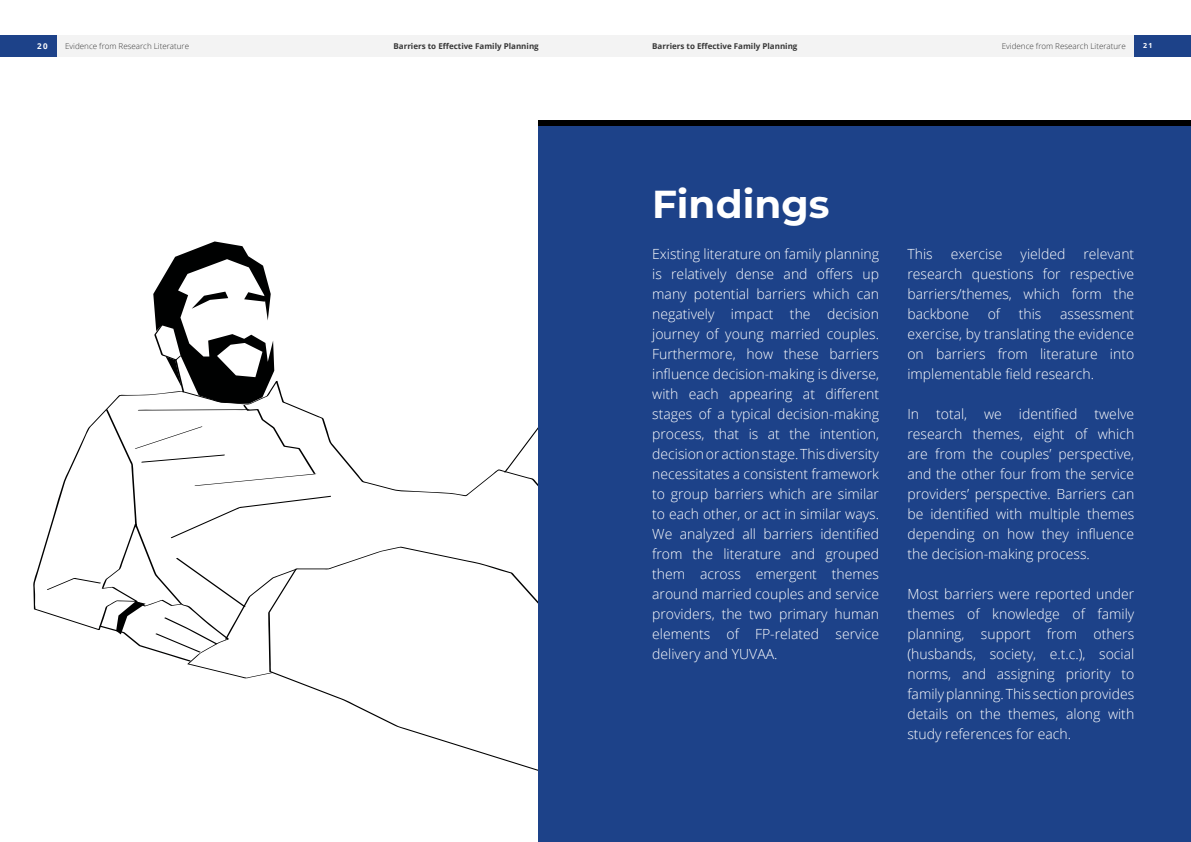
<style>
.page{position:relative;width:1191px;height:842px;background:#fff}
.page>*{position:absolute;margin:0;border:0;box-sizing:border-box;transform-origin:0 0}
.t1{font:700 39px "Montserrat";color:#fff}
.t2{font:300 14px/20px "Open Sans";color:#fff;text-align:justify}
.t3{font:700 8px "Open Sans";color:#373737}
.t4{font:300 8px "Open Sans";color:#373737}
.t5{font:700 8px "Open Sans";color:#fff}
.t6{font:700 7px "Open Sans";color:#fff}
</style>
<div class="page">
<div style="left:0;top:36px;width:57px;height:21px;background:#1d4289"></div>
<div style="left:57px;top:36px;width:1077px;height:21px;background:#f3f3f3"></div>
<div style="left:1134px;top:36px;width:57px;height:21px;background:#1d4289"></div>
<svg style="left:285px;top:678px;width:254px;height:107px"></svg>
<svg style="left:33px;top:381px;width:506px;height:297px"></svg>
<svg style="left:46px;top:558px;width:251px;height:104px"></svg>
<svg style="left:106px;top:241px;width:225px;height:297px"></svg>
<div style="left:539px;top:126px;width:652px;height:716px;background:#1d4289"></div>
<div style="left:539px;top:121px;width:652px;height:5px;background:#000"></div>
<p class="t5" style="left:37px;top:40px;width:12px">20</p>
<p class="t4" style="left:65px;top:41px;width:125px">Evidence from Research Literature</p>
<p class="t3" style="left:393px;top:41px;width:147px">Barriers to Effective Family Planning</p>
<p class="t3" style="left:652px;top:41px;width:147px">Barriers to Effective Family Planning</p>
<p class="t4" style="left:1002px;top:41px;width:125px">Evidence from Research Literature</p>
<p class="t6" style="left:1143px;top:41px;width:11px">21</p>
<h1 class="t1" style="left:652px;top:176px;width:179px">Findings</h1>
<p class="t2" style="left:652px;top:244px;width:228px">Existing literature on family planning is relatively dense and offers up many potential barriers which can negatively impact the decision journey of young married couples.<br>Furthermore, how these barriers influence decision-making is diverse, with each appearing at different stages of a typical decision-making process, that is at the intention, decision or action stage. This diversity necessitates a consistent framework to group barriers which are similar to each other, or act in similar ways.<br>We analyzed all barriers identified from the literature and grouped them across emergent themes around married couples and service providers, the two primary human elements of FP-related service delivery and YUVAA.</p>
<p class="t2" style="left:907px;top:244px;width:27px">This</p>
<p class="t2" style="left:950px;top:244px;width:53px">exercise</p>
<p class="t2" style="left:1020px;top:244px;width:46px">yielded</p>
<p class="t2" style="left:907px;top:244px;width:228px;text-indent:176px">relevant research questions for respective barriers/themes, which form the backbone</p>
<p class="t2" style="left:987px;top:304px;width:14px">of</p>
<p class="t2" style="left:1018px;top:304px;width:24px">this</p>
<p class="t2" style="left:907px;top:304px;width:228px;text-indent:153px">assessment exercise, by translating the evidence on barriers from literature into implementable field research.</p>
<p class="t2" style="left:907px;top:404px;width:228px">In total, we identified twelve research themes, eight of which are from the couples’ perspective, and the other four from the service providers’ perspective. Barriers can be identified with multiple themes depending on how they influence the decision-making process.</p>
<p class="t2" style="left:907px;top:584px;width:228px">Most barriers were reported under themes of knowledge of family planning, support from others (husbands, society, e.t.c.), social norms, and assigning priority to family planning. This section provides details on the themes, along with study references for each.</p>
</div>
